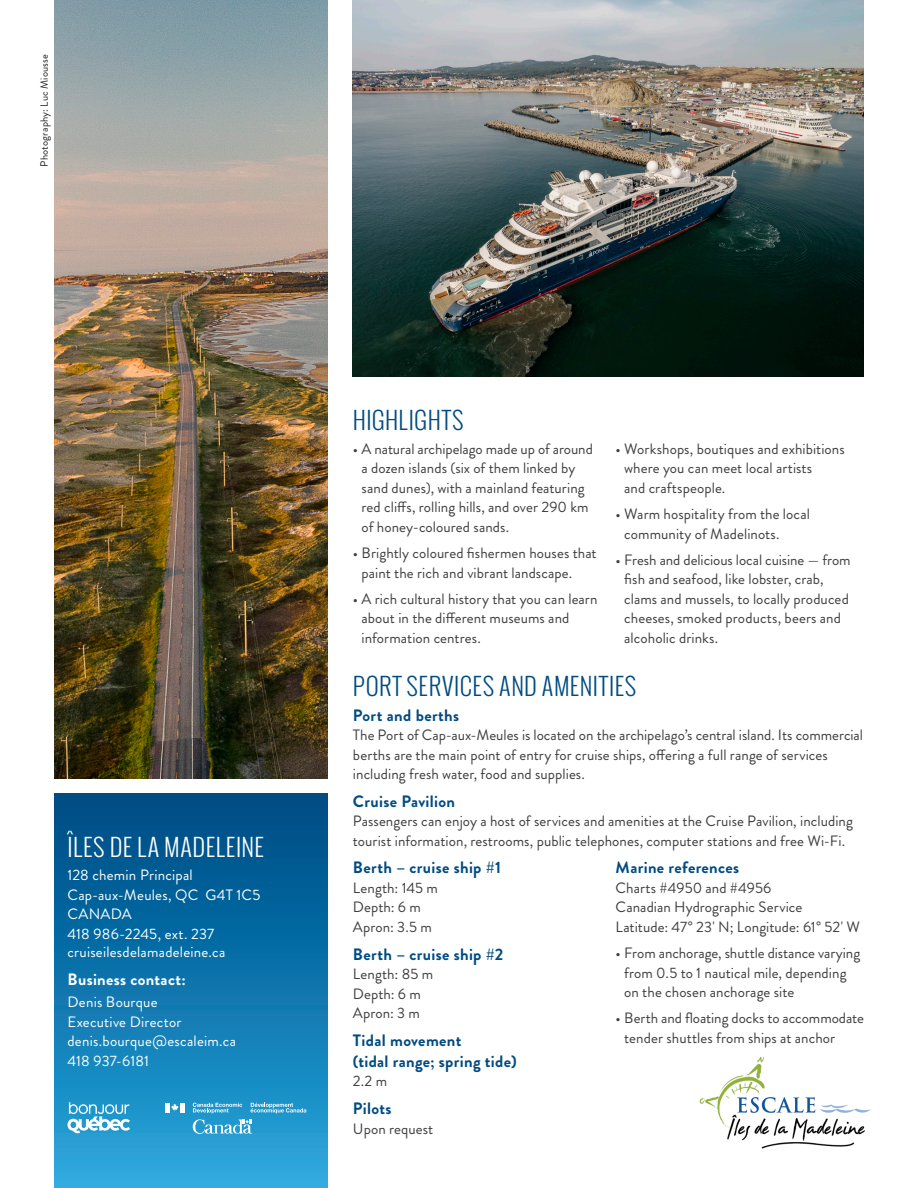
<style>
.page{position:relative;width:918px;height:1188px;background:#fff}
.page>*{position:absolute;margin:0;border:0;box-sizing:border-box;transform-origin:0 0}
.Sous-titre{font:300 24px "Oswald";letter-spacing:.025em;color:#004c82}
.Sous-titre-2{font:300 24px "Oswald";letter-spacing:.025em;color:#fff}
._2e_sous-titre_Reg{font:700 16.5px/21px "Brandon Grotesque";letter-spacing:.02em;color:#004c82}
.Business_contact{font:700 16.5px "Brandon Grotesque";letter-spacing:.02em;color:#fff}
.Texte_courant{font:15px/19.5px "Brandon Grotesque";letter-spacing:.005em;color:#3e3e3f}
.Texte_courant_BLANC{font:15px/19.5px "Brandon Grotesque";letter-spacing:.015em;color:#fff}
.Légende{font:10.5px "Brandon Grotesque";letter-spacing:.02em;color:#231f20}
</style>
<div class="page">
<div style="left:54px;top:794px;width:273px;height:394px;background:linear-gradient(to bottom,#004881,#2ba8de)"></div>
<img style="left:699px;top:1056px;width:172px;height:93px">
<img style="left:353px;top:0;width:511px;height:377px">
<img style="left:54px;top:0;width:273px;height:779px">
<div style="left:165px;top:1103px;width:5px;height:9px;background:#fff"></div>
<svg style="left:171px;top:1103px;width:13px;height:9px"></svg>
<svg style="left:193px;top:1103px;width:113px;height:31px;background:#44a8d5"></svg>
<svg style="left:68px;top:1102px;width:62px;height:31px"></svg>
<p class="Légende" style="left:37px;top:167px;width:114px;rotate:-90deg">Photography: Luc Miousse</p>
<p class="Sous-titre-2" style="left:68px;top:830px;width:198px">ÎLES DE LA MADELEINE</p>
<p class="Texte_courant_BLANC" style="left:68px;top:866px;width:194px">128 chemin Principal<br>Cap-aux-Meules, QC G4T 1C5<br>CANADA<br>418 986-2245, ext. 237</p>
<p class="Texte_courant_BLANC" style="left:68px;top:942px;width:159px">cruiseilesdelamadeleine.ca</p>
<p class="Business_contact" style="left:68px;top:967px;width:120px">Business contact:</p>
<p class="Texte_courant_BLANC" style="left:68px;top:992px;width:170px">Denis Bourque<br>Executive Director denis.bourque@escaleim.ca<br>418 937-6181</p>
<p class="Sous-titre" style="left:353px;top:403px;width:112px">HIGHLIGHTS</p>
<p class="Texte_courant" style="left:362px;top:439px;width:233px;text-indent:-9px">• A natural archipelago made up of around a dozen islands (six of them linked by sand dunes), with a mainland featuring red cliffs, rolling hills, and over 290 km of honey-coloured sands.</p>
<p class="Texte_courant" style="left:362px;top:543px;width:237px;text-indent:-9px">• Brightly coloured fishermen houses that paint the rich and vibrant landscape.</p>
<p class="Texte_courant" style="left:362px;top:589px;width:237px;text-indent:-9px">• A rich cultural history that you can learn about in the different museums and information centres.</p>
<p class="Texte_courant" style="left:624px;top:439px;width:222px;text-indent:-9px">• Workshops, boutiques and exhibitions where you can meet local artists<br>and craftspeople.</p>
<p class="Texte_courant" style="left:624px;top:504px;width:187px;text-indent:-9px">• Warm hospitality from the local community of Madelinots.</p>
<p class="Texte_courant" style="left:624px;top:550px;width:228px;text-indent:-9px">• Fresh and delicious local cuisine — from fish and seafood, like lobster, crab, clams and mussels, to locally produced cheeses, smoked products, beers and alcoholic drinks.</p>
<p class="Sous-titre" style="left:353px;top:669px;width:285px">PORT SERVICES AND AMENITIES</p>
<p class="_2e_sous-titre_Reg" style="left:353px;top:705px;width:108px">Port and berths</p>
<p class="Texte_courant" style="left:353px;top:725px;width:512px">The Port of Cap-aux-Meules is located on the archipelago’s central island. Its commercial berths are the main point of entry for cruise ships, offering a full range of services including fresh water, food and supplies.</p>
<p class="_2e_sous-titre_Reg" style="left:353px;top:791px;width:104px">Cruise Pavilion</p>
<p class="Texte_courant" style="left:353px;top:812px;width:502px">Passengers can enjoy a host of services and amenities at the Cruise Pavilion, including tourist information, restrooms, public telephones, computer stations and free Wi-Fi.</p>
<p class="_2e_sous-titre_Reg" style="left:353px;top:858px;width:149px">Berth – cruise ship #1</p>
<p class="Texte_courant" style="left:353px;top:878px;width:87px">Length: 145 m<br>Depth: 6 m<br>Apron: 3.5 m</p>
<p class="_2e_sous-titre_Reg" style="left:353px;top:944px;width:152px">Berth – cruise ship #2</p>
<p class="Texte_courant" style="left:353px;top:965px;width:82px">Length: 85 m<br>Depth: 6 m<br>Apron: 3 m</p>
<p class="_2e_sous-titre_Reg" style="left:353px;top:1030px;width:165px">Tidal movement<br>(tidal range; spring tide)</p>
<p class="Texte_courant" style="left:353px;top:1072px;width:36px">2.2 m</p>
<p class="_2e_sous-titre_Reg" style="left:353px;top:1098px;width:40px">Pilots</p>
<p class="Texte_courant" style="left:353px;top:1119px;width:82px">Upon request</p>
<p class="_2e_sous-titre_Reg" style="left:616px;top:858px;width:125px">Marine references</p>
<p class="Texte_courant" style="left:616px;top:878px;width:246px">Charts #4950 and #4956<br>Canadian Hydrographic Service<br>Latitude: 47° 23' N; Longitude: 61° 52' W</p>
<p class="Texte_courant" style="left:624px;top:944px;width:238px;text-indent:-9px">• From anchorage, shuttle distance varying from 0.5 to 1 nautical mile, depending on the chosen anchorage site</p>
<p class="Texte_courant" style="left:624px;top:1009px;width:241px;text-indent:-9px">• Berth and floating docks to accommodate tender shuttles from ships at anchor</p>
</div>
